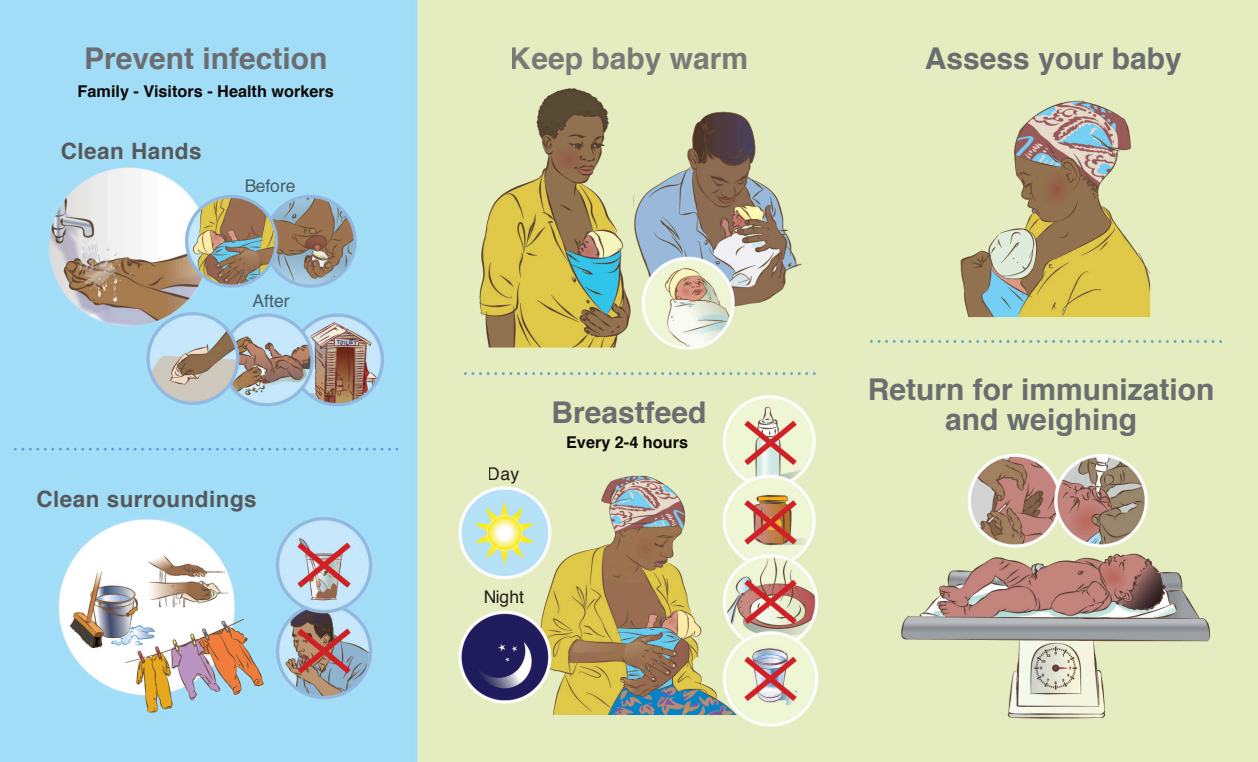
<style>
.page{position:relative;width:1258px;height:762px;background:#fff}
.page>*{position:absolute;margin:0;border:0;box-sizing:border-box;transform-origin:0 0}
.t1{font:700 30px/30px "Helvetica";color:#6c6d70;text-align:center}
.t2{font:700 22.5px "Helvetica";letter-spacing:.02em;color:#57585a}
.t3{font:17.5px "Helvetica";color:#0c0806}
.Picture_title_front{font:700 16.25px "Helvetica";color:#0c0806}
</style>
<div class="page">
<img style="left:0;top:0;width:1258px;height:762px">
<p class="t1" style="left:84px;top:44px;width:245px">Prevent infection</p>
<p class="Picture_title_front" style="left:78px;top:79px;width:258px">Family - Visitors - Health workers</p>
<p class="t2" style="left:61px;top:133px;width:142px">Clean Hands</p>
<p class="t3" style="left:244px;top:172px;width:53px">Before</p>
<p class="t3" style="left:253px;top:287px;width:38px">After</p>
<p class="t2" style="left:37px;top:481px;width:222px">Clean surroundings</p>
<p class="t1" style="left:510px;top:44px;width:240px">Keep baby warm</p>
<p class="t1" style="left:925px;top:44px;width:258px">Assess your baby</p>
<p class="t3" style="left:488px;top:460px;width:33px">Day</p>
<p class="t1" style="left:551px;top:398px;width:157px">Breastfeed</p>
<p class="Picture_title_front" style="left:566px;top:429px;width:123px">Every 2-4 hours</p>
<p class="t3" style="left:483px;top:583px;width:42px">Night</p>
<p class="t1" style="left:868px;top:374px;width:348px">Return for immunization and weighing</p>
</div>
